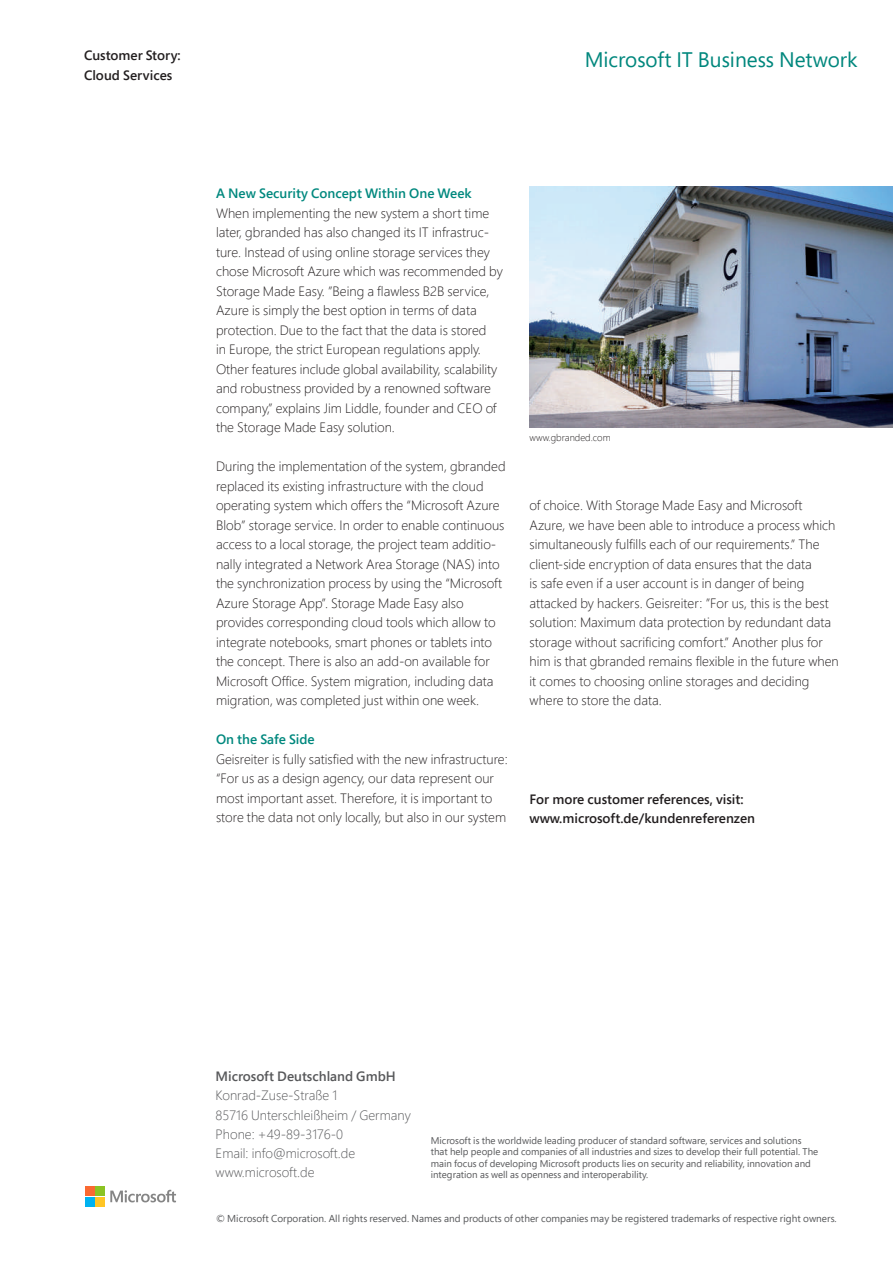
<style>
.page{position:relative;width:893px;height:1263px;background:#fff}
.page>*{position:absolute;margin:0;border:0;box-sizing:border-box;transform-origin:0 0}
.t1{font:21px "Segoe Pro";color:#00877d}
.t2{font:300 13.5px/19.5px "Segoe Pro";color:#231f20}
.t3{font:300 13.5px/19.2px "Segoe Pro";color:#57585a}
.t4{font:600 13.5px/19.5px "Segoe Pro";color:#231f20}
.t5{font:600 13.5px "Segoe Pro";color:#00887e}
.t6{font:600 13.5px "Segoe Pro";color:#57585a}
.t7{font:10.05px "Segoe Pro";color:#57585a}
.t8{font:9.75px/11.4px "Segoe Pro";color:#57585a}
.t9{font:300 9.75px "Segoe Pro";color:#231f20}
</style>
<div class="page">
<svg style="left:110px;top:1190px;width:66px;height:12px"></svg>
<div style="left:85px;top:1187px;width:9px;height:9px;background:#fa6931"></div>
<div style="left:95px;top:1187px;width:10px;height:9px;background:#8bc323"></div>
<div style="left:85px;top:1197px;width:9px;height:9px;background:#00b2f0"></div>
<div style="left:95px;top:1197px;width:10px;height:9px;background:#ffc524"></div>
<img style="left:530px;top:186px;width:363px;height:241px">
<p class="t4" style="left:84px;top:45px;width:98px">Customer Story:<br>Cloud Services</p>
<h1 class="t1" style="left:585px;top:45px;width:275px">Microsoft IT Business Network</h1>
<p class="t5" style="left:216px;top:184px;width:257px">A New Security Concept Within One Week</p>
<p class="t2" style="left:216px;top:203px;width:288px">When implementing the new system a short time later, gbranded has also changed its IT infrastruc&shy;ture. Instead of using online storage services they chose Microsoft Azure which was recommended by Storage Made Easy. ”Being a flawless B2B service, Azure is simply the best option in terms of data protection. Due to the fact that the data is stored<br>in Europe, the strict European regulations apply.<br>Other features include global availability, scalability and robustness provided by a renowned software company,” explains Jim Liddle, founder and CEO of the Storage Made Easy solution.</p>
<p class="t2" style="left:216px;top:456px;width:291px">During the implementation of the system, gbranded replaced its existing infrastructure with the cloud operating system which offers the “Microsoft Azure Blob” storage service. In order to enable continuous access to a local storage, the project team additio&shy;nally integrated a Network Area Storage (NAS) into the synchronization process by using the “Microsoft Azure Storage App”. Storage Made Easy also provides corresponding cloud tools which allow to integrate notebooks, smart phones or tablets into the concept. There is also an add-on available for Microsoft Office. System migration, including data migration, was completed just within one week.</p>
<p class="t5" style="left:216px;top:730px;width:100px">On the Safe Side</p>
<p class="t2" style="left:216px;top:749px;width:293px">Geisreiter is fully satisfied with the new infrastructure: “For us as a design agency, our data represent our most important asset. Therefore, it is important to store the data not only locally, but also in our system</p>
<p class="t9" style="left:530px;top:431px;width:83px">www.gbranded.com</p>
<p class="t2" style="left:529px;top:495px;width:311px">of choice. With Storage Made Easy and Microsoft Azure, we have been able to introduce a process which simultaneously fulfills each of our requirements.” The client-side encryption of data ensures that the data<br>is safe even if a user account is in danger of being attacked by hackers. Geisreiter: ”For us, this is the best solution: Maximum data protection by redundant data storage without sacrificing comfort.” Another plus for him is that gbranded remains flexible in the future when it comes to choosing online storages and deciding where to store the data.</p>
<p class="t4" style="left:529px;top:790px;width:227px;line-height:18.5px">For more customer references, visit: www.microsoft.de/kundenreferenzen</p>
<p class="t6" style="left:216px;top:1067px;width:182px">Microsoft Deutschland GmbH</p>
<p class="t3" style="left:216px;top:1085px;width:197px">Konrad-Zuse-Straße 1<br>85716 Unterschleißheim / Germany<br>Phone: +49-89-3176-0<br>Email: info@microsoft.de www.microsoft.de</p>
<p class="t8" style="left:431px;top:1134px;width:389px">Microsoft is the worldwide leading producer of standard software, services and solutions that help people and companies of all industries and sizes to develop their full potential. The main focus of developing Microsoft products lies on security and reliability, innovation and integration as well as openness and interoperability.</p>
<p class="t7" style="left:216px;top:1211px;width:622px">© Microsoft Corporation. All rights reserved. Names and products of other companies may be registered trademarks of respective right owners.</p>
</div>
